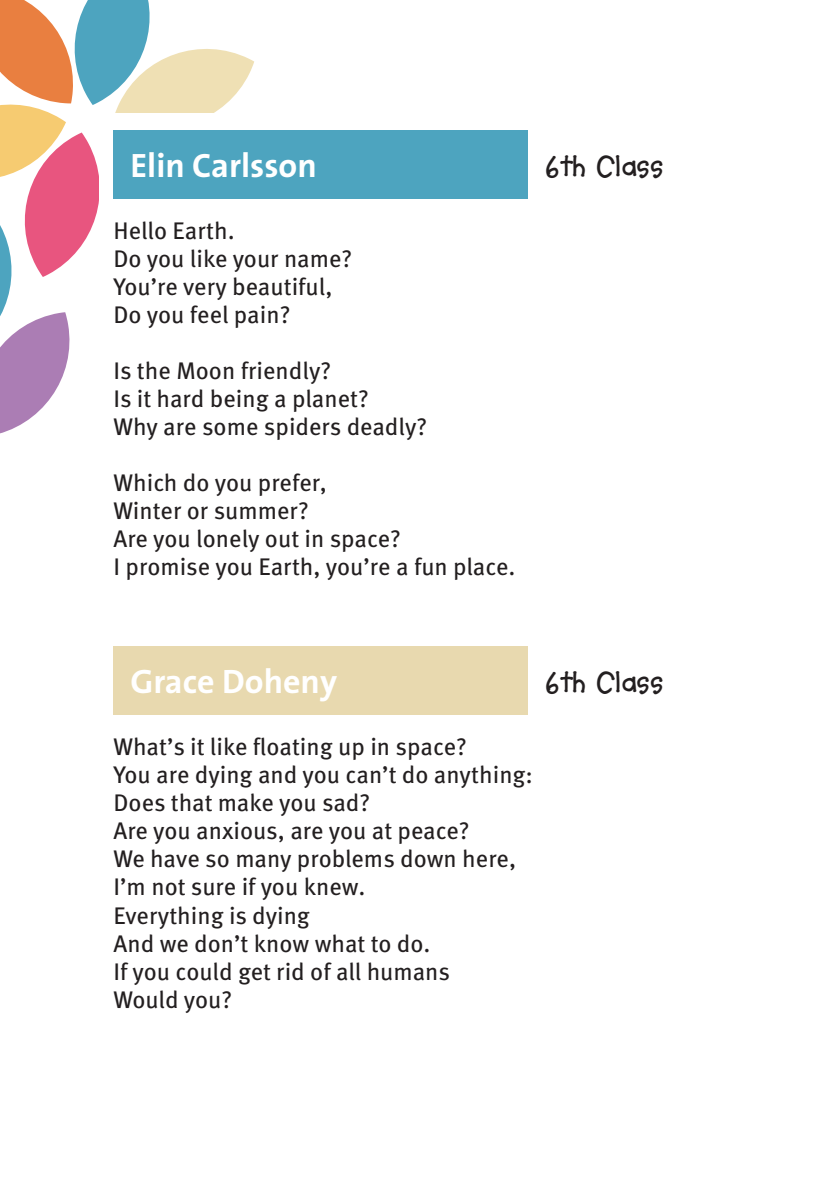
<style>
.page{position:relative;width:840px;height:1191px;background:#fff}
.page>*{position:absolute;margin:0;border:0;box-sizing:border-box;transform-origin:0 0}
.t1{font:700 34px "The Sans";color:#fff}
.t2{font:700 30px "Soup Bone";color:#231f20}
.t3{font:24px/28px "Meta Pro";color:#231f20}
</style>
<div class="page">
<svg style="left:0;top:0;width:254px;height:434px"></svg>
<div style="left:99px;top:113px;width:627px;height:964px;background:#fff"></div>
<div style="left:113px;top:130px;width:414px;height:68px;background:#4da4bf"></div>
<div style="left:113px;top:646px;width:414px;height:68px;background:#e8d9af"></div>
<h1 class="t1" style="left:130px;top:137px;width:188px">Elin Carlsson</h1>
<p class="t2" style="left:544px;top:150px;width:120px">6th Class</p>
<p class="t3" style="left:113px;top:218px;width:240px">Hello Earth.<br>Do you like your name?<br>You’re very beautiful,<br>Do you feel pain?</p>
<p class="t3" style="left:113px;top:358px;width:315px">Is the Moon friendly?<br>Is it hard being a planet?<br>Why are some spiders deadly?</p>
<p class="t3" style="left:113px;top:470px;width:403px">Which do you prefer,<br>Winter or summer?<br>Are you lonely out in space?<br>I promise you Earth, you’re a fun place.</p>
<h1 class="t1" style="left:130px;top:653px;width:208px">Grace Doheny</h1>
<p class="t2" style="left:544px;top:666px;width:120px">6th Class</p>
<p class="t3" style="left:113px;top:734px;width:421px">What’s it like floating up in space?<br>You are dying and you can’t do anything:<br>Does that make you sad?<br>Are you anxious, are you at peace?<br>We have so many problems down here,<br>I’m not sure if you knew.<br>Everything is dying<br>And we don’t know what to do.<br>If you could get rid of all humans<br>Would you?</p>
</div>
